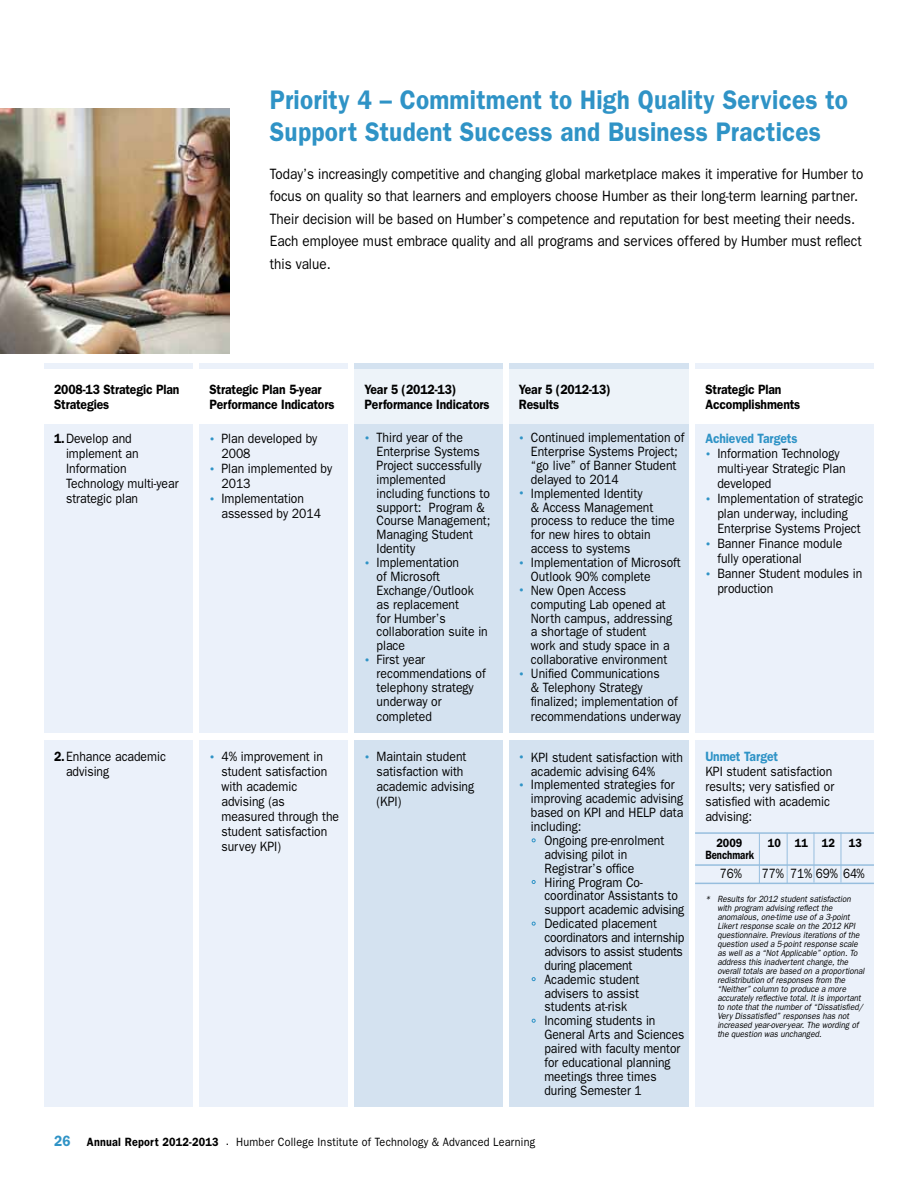
<style>
.page{position:relative;width:918px;height:1188px;background:#fff}
.page>*{position:absolute;margin:0;border:0;box-sizing:border-box;transform-origin:0 0}
.t1{font:600 27px/32.4px "Franklin Gothic";letter-spacing:.01em;color:#2f93c6;scale:.9 1}
.t2{font:15px/22.5px "Franklin Gothic";color:#000;scale:.9 1}
.t3{font:600 15px "Franklin Gothic";color:#2f93c6;scale:.9 1}
.t4{font:13.5px/14px "Franklin Gothic";color:#000;scale:.9 1}
.t5{font:600 13.5px/15px "Franklin Gothic";letter-spacing:-.01em;color:#000;scale:.9 1}
.t6{font:600 13.5px "Franklin Gothic";letter-spacing:-.01em;color:#2f93c6;scale:.9 1}
.t7{font:13.5px "Franklin Gothic";color:#000;scale:.87 1}
.t8{font:12px "Franklin Gothic";letter-spacing:.02em;color:#000;scale:.9 1}
.t9{font:600 12px "Franklin Gothic";color:#000;scale:.9 1}
.t10{font:600 12px "Franklin Gothic";color:#000;scale:.8 1}
.t11{font:italic 9px/9px "Franklin Gothic";color:#000;scale:.9 1}
.s1{font-weight:600}
.s2{font-size:9px;color:#2f93c6}
</style>
<div class="page">
<img style="left:0;top:108px;width:230px;height:246px">
<div style="left:695px;top:363px;width:179px;height:743px;background:#ebf1fa"></div>
<div style="left:44px;top:363px;width:148px;height:743px;background:#ebf1fa"></div>
<div style="left:199px;top:363px;width:149px;height:743px;background:#ebf1fa"></div>
<div style="left:510px;top:363px;width:179px;height:743px;background:#d4e2f0"></div>
<div style="left:354px;top:363px;width:149px;height:743px;background:#d4e2f0"></div>
<div style="left:39px;top:369px;width:311px;height:54px;background:#fff"></div>
<div style="left:352px;top:369px;width:341px;height:54px;background:#edf3f9"></div>
<svg style="left:532px;top:838px;width:4px;height:4px"></svg>
<svg style="left:532px;top:880px;width:4px;height:4px"></svg>
<svg style="left:532px;top:922px;width:4px;height:4px"></svg>
<svg style="left:532px;top:977px;width:4px;height:4px"></svg>
<svg style="left:532px;top:1019px;width:4px;height:4px"></svg>
<div style="left:693px;top:369px;width:184px;height:54px;background:#fff"></div>
<div style="left:40px;top:733px;width:838px;height:7px;background:#fff"></div>
<hr style="left:695px;top:864px;width:179px;height:2px;background:#97bede">
<hr style="left:759px;top:833px;width:1px;height:50px;background:#97bede">
<hr style="left:695px;top:832px;width:179px;height:2px;background:#97bede">
<hr style="left:695px;top:883px;width:179px;height:1px;background:#97bede">
<hr style="left:787px;top:833px;width:1px;height:50px;background:#97bede">
<hr style="left:814px;top:832px;width:1px;height:51px;background:#97bede">
<hr style="left:841px;top:832px;width:1px;height:51px;background:#97bede">
<h1 class="t1" style="left:270px;top:83px;width:644px">Priority 4 – Commitment to High Quality Services to<br>Support Student Success and Business Practices</h1>
<p class="t2" style="left:270px;top:162px;width:661px">Today’s increasingly competitive and changing global marketplace makes it imperative for Humber to focus on quality so that learners and employers choose Humber as their long-term learning partner.<br>Their decision will be based on Humber’s competence and reputation for best meeting their needs.<br>Each employee must embrace quality and all programs and services offered by Humber must reflect this value.</p>
<p class="t5" style="left:54px;top:381px;width:141px">2008-13 Strategic Plan<br>Strategies</p>
<p class="t4" style="left:66px;top:431px;width:127px;line-height:15px;text-indent:-12px"><span class="s1">1.</span>Develop and implement an<br>Information<br>Technology multi-year strategic plan</p>
<p class="t4" style="left:66px;top:749px;width:112px;line-height:15px;text-indent:-12px"><span class="s1">2.</span>Enhance academic advising</p>
<p class="t5" style="left:209px;top:381px;width:140px">Strategic Plan 5-year<br>Performance Indicators</p>
<p class="t4" style="left:221px;top:431px;width:108px;line-height:15px;text-indent:-12px"><span class="s2">•</span> Plan developed by<br>2008</p>
<p class="t4" style="left:221px;top:461px;width:125px;line-height:15px;text-indent:-12px"><span class="s2">•</span> Plan implemented by<br>2013</p>
<p class="t4" style="left:221px;top:491px;width:112px;line-height:15px;text-indent:-12px"><span class="s2">•</span> Implementation assessed by 2014</p>
<p class="t4" style="left:221px;top:749px;width:132px;line-height:15px;text-indent:-12px"><span class="s2">•</span> 4% improvement in student satisfaction with academic advising (as measured through the student satisfaction survey KPI)</p>
<p class="t5" style="left:365px;top:381px;width:140px">Year 5 (2012-13)<br>Performance Indicators</p>
<p class="t4" style="left:377px;top:430px;width:128px;text-indent:-12px"><span class="s2">•</span> Third year of the<br>Enterprise Systems<br>Project successfully implemented including functions to support: Program &amp;<br>Course Management;<br>Managing Student<br>Identity</p>
<p class="t4" style="left:377px;top:555px;width:125px;text-indent:-12px"><span class="s2">•</span> Implementation<br>of Microsoft<br>Exchange/Outlook as replacement<br>for Humber’s collaboration suite in place</p>
<p class="t4" style="left:377px;top:652px;width:123px;text-indent:-12px"><span class="s2">•</span> First year recommendations of telephony strategy underway or completed</p>
<p class="t4" style="left:377px;top:749px;width:110px;line-height:15px;text-indent:-12px"><span class="s2">•</span> Maintain student satisfaction with academic advising (KPI)</p>
<p class="t5" style="left:519px;top:381px;width:104px">Year 5 (2012-13)<br>Results</p>
<p class="t4" style="left:531px;top:430px;width:172px;text-indent:-12px"><span class="s2">•</span> Continued implementation of<br>Enterprise Systems Project; “go live” of Banner Student delayed to 2014</p>
<p class="t4" style="left:531px;top:486px;width:161px;text-indent:-12px"><span class="s2">•</span> Implemented Identity<br>&amp; Access Management process to reduce the time for new hires to obtain access to systems</p>
<p class="t4" style="left:531px;top:555px;width:168px;text-indent:-12px"><span class="s2">•</span> Implementation of Microsoft<br>Outlook 90% complete</p>
<p class="t4" style="left:531px;top:583px;width:158px;text-indent:-12px"><span class="s2">•</span> New Open Access computing Lab opened at<br>North campus, addressing a shortage of student work and study space in a collaborative environment</p>
<p class="t4" style="left:531px;top:666px;width:168px;text-indent:-12px"><span class="s2">•</span> Unified Communications<br>&amp; Telephony Strategy finalized; implementation of recommendations underway</p>
<p class="t4" style="left:531px;top:750px;width:171px;text-indent:-12px"><span class="s2">•</span> KPI student satisfaction with academic advising 64%</p>
<p class="t4" style="left:531px;top:778px;width:171px;text-indent:-12px"><span class="s2">•</span> Implemented strategies for improving academic advising based on KPI and HELP data including:</p>
<p class="t4" style="left:544px;top:833px;width:157px">Ongoing pre-enrolment advising pilot in<br>Registrar’s office<br>Hiring Program Co&shy;coordinator Assistants to support academic advising<br>Dedicated placement coordinators and internship advisors to assist students during placement<br>Academic student advisers to assist students at-risk<br>Incoming students in<br>General Arts and Sciences paired with faculty mentor for educational planning meetings three times during Semester 1</p>
<p class="t5" style="left:705px;top:381px;width:107px">Strategic Plan<br>Accomplishments</p>
<p class="t6" style="left:705px;top:431px;width:104px">Achieved Targets</p>
<p class="t4" style="left:717px;top:446px;width:144px;line-height:15px;text-indent:-12px"><span class="s2">•</span> Information Technology multi-year Strategic Plan developed</p>
<p class="t4" style="left:717px;top:491px;width:164px;line-height:15px;text-indent:-12px"><span class="s2">•</span> Implementation of strategic plan underway, including<br>Enterprise Systems Project</p>
<p class="t4" style="left:717px;top:536px;width:140px;line-height:15px;text-indent:-12px"><span class="s2">•</span> Banner Finance module fully operational</p>
<p class="t4" style="left:717px;top:566px;width:163px;line-height:15px;text-indent:-12px"><span class="s2">•</span> Banner Student modules in production</p>
<p class="t6" style="left:705px;top:749px;width:82px">Unmet Target</p>
<p class="t4" style="left:705px;top:764px;width:145px;line-height:15px">KPI student satisfaction results; very satisfied or satisfied with academic advising:</p>
<p class="t9" style="left:716px;top:836px;width:30px">2009</p>
<p class="t9" style="left:768px;top:836px;width:106px">10 11 12 13</p>
<p class="t10" style="left:705px;top:848px;width:62px">Benchmark</p>
<p class="t7" style="left:720px;top:866px;width:27px">76%</p>
<p class="t7" style="left:762px;top:866px;width:120px">77% 71% 69% 64%</p>
<p class="t11" style="left:717px;top:895px;width:165px;text-indent:-12px">* Results for 2012 student satisfaction with program advising reflect the anomalous, one-time use of a 3-point Likert response scale on the 2012 KPI questionnaire. Previous iterations of the question used a 5-point response scale as well as a “Not Applicable” option. To address this inadvertent change, the overall totals are based on a proportional redistribution of responses from the “Neither” column to produce a more accurately reflective total. It is important to note that the number of “Dissatisfied/ Very Dissatisfied” responses has not increased year-over-year. The wording of the question was unchanged.</p>
<p class="t3" style="left:54px;top:1132px;width:20px">26</p>
<p class="t8" style="left:87px;top:1135px;width:500px"><span class="s1">Annual Report 2012-2013</span> . Humber College Institute of Technology &amp; Advanced Learning</p>
</div>
